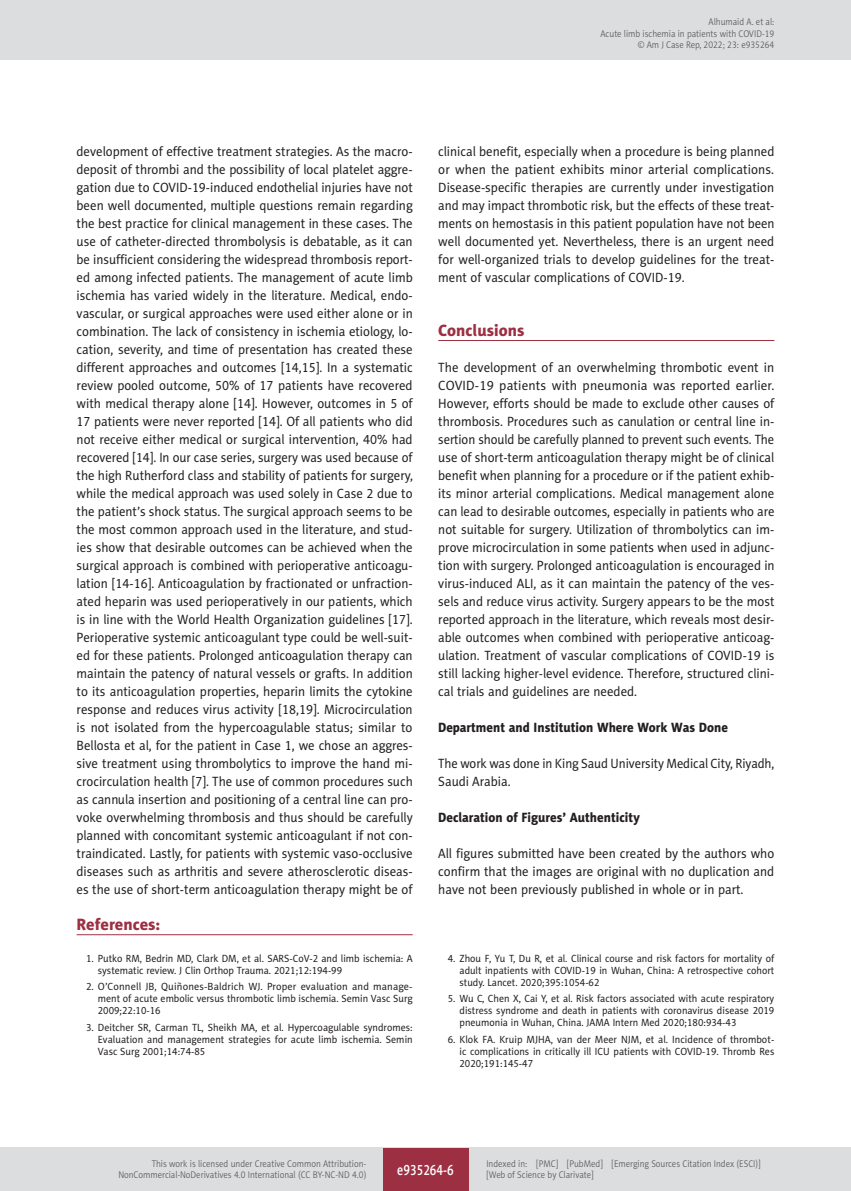
<style>
.page{position:relative;width:851px;height:1191px;background:#fff}
.page>*{position:absolute;margin:0;border:0;box-sizing:border-box;transform-origin:0 0}
.AJCR_Headline_1{font:16.5px "Naomi Sans EFN Heavy";color:#9d2f42}
.AJCR_Referencje_Tytu{font:16.5px "Naomi Sans EFN Heavy";color:#9d2f42}
.t1{font:15px "Naomi Sans EFN Medium";color:#fff;scale:.8 1}
.AJCR_Body{font:13.5px/18px "Naomi Sans EFN";color:#231f20;text-align:justify;scale:.95 1}
.AJCR_Body-2{font:13.5px/18px "Naomi Sans EFN";color:#231f20;text-align:justify;scale:.96 1}
.AJCR_Headline_2{font:13.5px "Naomi Sans EFN Heavy";color:#231f20;scale:.95 1}
.AJCR_Body-3{font:13.5px/18px "Naomi Sans EFN";color:#231f20;scale:.93 1}
.AJCR_Referencje_punk{font:10.5px/12px "Naomi Sans EFN";color:#231f20;text-align:justify;scale:.95 1}
.AJCR_Referencje_punk-2{font:10.5px/12px "Naomi Sans EFN";color:#231f20;text-align:justify;scale:.96 1}
.AJCR_Referencje_punk-3{font:10.5px/12px "Naomi Sans EFN";color:#231f20;text-align:justify}
.t2{font:9.75px/11.2px "Naomi Sans EFN Light";color:#57585a;text-align:right;scale:.9 1}
</style>
<div class="page">
<hr style="left:438px;top:340px;width:336px;height:1px;background:#9d2f42">
<hr style="left:77px;top:934px;width:335px;height:1px;background:#9d2f42">
<div style="left:0;top:0;width:850px;height:60px;background:#dcdddf"></div>
<hr style="left:850px;top:0;width:1px;height:60px;background:#dcdddf">
<div style="left:0;top:1148px;width:850px;height:43px;background:#dcdddf"></div>
<div style="left:383px;top:1147px;width:85px;height:43px;background:#9d2f42"></div>
<p class="t2" style="left:600px;top:16px;width:195px">Alhumaid A. et al:<br>Acute limb ischemia in patients with COVID-19 © Am J Case Rep, 2022; 23: e935264</p>
<p class="AJCR_Body" style="left:77px;top:142px;width:355px">development of effective treatment strategies. As the macro&shy;deposit of thrombi and the possibility of local platelet aggre&shy;gation due to COVID-19-induced endothelial injuries have not been well documented, multiple questions remain regarding the best practice for clinical management in these cases. The use of catheter-directed thrombolysis is debatable, as it can be insufficient considering the widespread thrombosis report&shy;ed among infected patients. The management of acute limb ischemia has varied widely in the literature. Medical, endo&shy;vascular, or surgical approaches were used either alone or in combination. The lack of consistency in ischemia etiology, lo&shy;cation, severity, and time of presentation has created these different approaches and outcomes [14,15]. In a systematic review pooled outcome, 50% of 17 patients have recovered with medical therapy alone [14]. However, outcomes in 5 of 17 patients were never reported [14]. Of all patients who did not receive either medical or surgical intervention, 40% had recovered [14]. In our case series, surgery was used because of the high Rutherford class and stability of patients for surgery, while the medical approach was used solely in Case 2 due to the patient’s shock status. The surgical approach seems to be the most common approach used in the literature, and stud&shy;ies show that desirable outcomes can be achieved when the surgical approach is combined with perioperative anticoagu&shy;lation [14-16]. Anticoagulation by fractionated or unfraction&shy;ated heparin was used perioperatively in our patients, which is in line with the World Health Organization guidelines [17].<br>Perioperative systemic anticoagulant type could be well-suit&shy;ed for these patients. Prolonged anticoagulation therapy can maintain the patency of natural vessels or grafts. In addition to its anticoagulation properties, heparin limits the cytokine response and reduces virus activity [18,19]. Microcirculation is not isolated from the hypercoagulable status; similar to Bellosta et al, for the patient in Case 1, we chose an aggres&shy;sive treatment using thrombolytics to improve the hand mi&shy;crocirculation health [7]. The use of common procedures such as cannula insertion and positioning of a central line can pro&shy;voke overwhelming thrombosis and thus should be carefully planned with concomitant systemic anticoagulant if not con&shy;traindicated. Lastly, for patients with systemic vaso-occlusive diseases such as arthritis and severe atherosclerotic diseas&shy;es the use of short-term anticoagulation therapy might be of</p>
<p class="AJCR_Body" style="left:438px;top:142px;width:355px">clinical benefit, especially when a procedure is being planned or when the patient exhibits minor arterial complications.<br>Disease-specific therapies are currently under investigation and may impact thrombotic risk, but the effects of these treat&shy;ments on hemostasis in this patient population have not been well documented yet. Nevertheless, there is an urgent need for well-organized trials to develop guidelines for the treat&shy;ment of vascular complications of COVID-19.</p>
<p class="AJCR_Headline_1" style="left:438px;top:320px;width:88px">Conclusions</p>
<p class="AJCR_Body-2" style="left:438px;top:358px;width:352px">The development of an overwhelming thrombotic event in COVID-19 patients with pneumonia was reported earlier.<br>However, efforts should be made to exclude other causes of thrombosis. Procedures such as canulation or central line in&shy;sertion should be carefully planned to prevent such events. The use of short-term anticoagulation therapy might be of clinical benefit when planning for a procedure or if the patient exhib&shy;its minor arterial complications. Medical management alone can lead to desirable outcomes, especially in patients who are not suitable for surgery. Utilization of thrombolytics can im&shy;prove microcirculation in some patients when used in adjunc&shy;tion with surgery. Prolonged anticoagulation is encouraged in virus-induced ALI, as it can maintain the patency of the ves&shy;sels and reduce virus activity. Surgery appears to be the most reported approach in the literature, which reveals most desir&shy;able outcomes when combined with perioperative anticoag&shy;ulation. Treatment of vascular complications of COVID-19 is still lacking higher-level evidence. Therefore, structured clini&shy;cal trials and guidelines are needed.</p>
<p class="AJCR_Headline_2" style="left:438px;top:719px;width:306px">Department and Institution Where Work Was Done</p>
<p class="AJCR_Body-3" style="left:438px;top:754px;width:363px">The work was done in King Saud University Medical City, Riyadh,<br>Saudi Arabia.</p>
<p class="AJCR_Headline_2" style="left:438px;top:809px;width:214px">Declaration of Figures’ Authenticity</p>
<p class="AJCR_Body" style="left:438px;top:844px;width:355px">All figures submitted have been created by the authors who confirm that the images are original with no duplication and have not been previously published in whole or in part.</p>
<p class="AJCR_Referencje_Tytu" style="left:77px;top:914px;width:85px">References:</p>
<p class="AJCR_Referencje_punk" style="left:98px;top:952px;width:333px;text-indent:-12px">1. Putko RM, Bedrin MD, Clark DM, et al. SARS-CoV-2 and limb ischemia: A systematic review. J Clin Orthop Trauma. 2021;12:194-99</p>
<p class="AJCR_Referencje_punk-3" style="left:98px;top:981px;width:316px;text-indent:-12px">2. O’Connell JB, Quiñones-Baldrich WJ. Proper evaluation and manage&shy;ment of acute embolic versus thrombotic limb ischemia. Semin Vasc Surg 2009;22:10-16</p>
<p class="AJCR_Referencje_punk" style="left:98px;top:1021px;width:333px;text-indent:-12px">3. Deitcher SR, Carman TL, Sheikh MA, et al. Hypercoagulable syndromes:<br>Evaluation and management strategies for acute limb ischemia. Semin Vasc Surg 2001;14:74-85</p>
<p class="AJCR_Referencje_punk" style="left:459px;top:952px;width:333px;text-indent:-12px">4. Zhou F, Yu T, Du R, et al. Clinical course and risk factors for mortality of adult inpatients with COVID-19 in Wuhan, China: A retrospective cohort study. Lancet. 2020;395:1054-62</p>
<p class="AJCR_Referencje_punk" style="left:459px;top:993px;width:333px;text-indent:-12px">5. Wu C, Chen X, Cai Y, et al. Risk factors associated with acute respiratory distress syndrome and death in patients with coronavirus disease 2019 pneumonia in Wuhan, China. JAMA Intern Med 2020;180:934-43</p>
<p class="AJCR_Referencje_punk-2" style="left:459px;top:1033px;width:329px;text-indent:-12px">6. Klok FA. Kruip MJHA, van der Meer NJM, et al. Incidence of thrombot&shy;ic complications in critically ill ICU patients with COVID-19. Thromb Res 2020;191:145-47</p>
<p class="t2" style="left:118px;top:1158px;width:277px">This work is licensed under Creative Common Attribution-<br>NonCommercial-NoDerivatives 4.0 International (CC BY-NC-ND 4.0)</p>
<p class="t1" style="left:397px;top:1160px;width:72px">e935264-6</p>
<p class="t2" style="left:486px;top:1158px;width:306px;text-align:left">Indexed in: [PMC] [PubMed] [Emerging Sources Citation Index (ESCI)] [Web of Science by Clarivate]</p>
</div>
